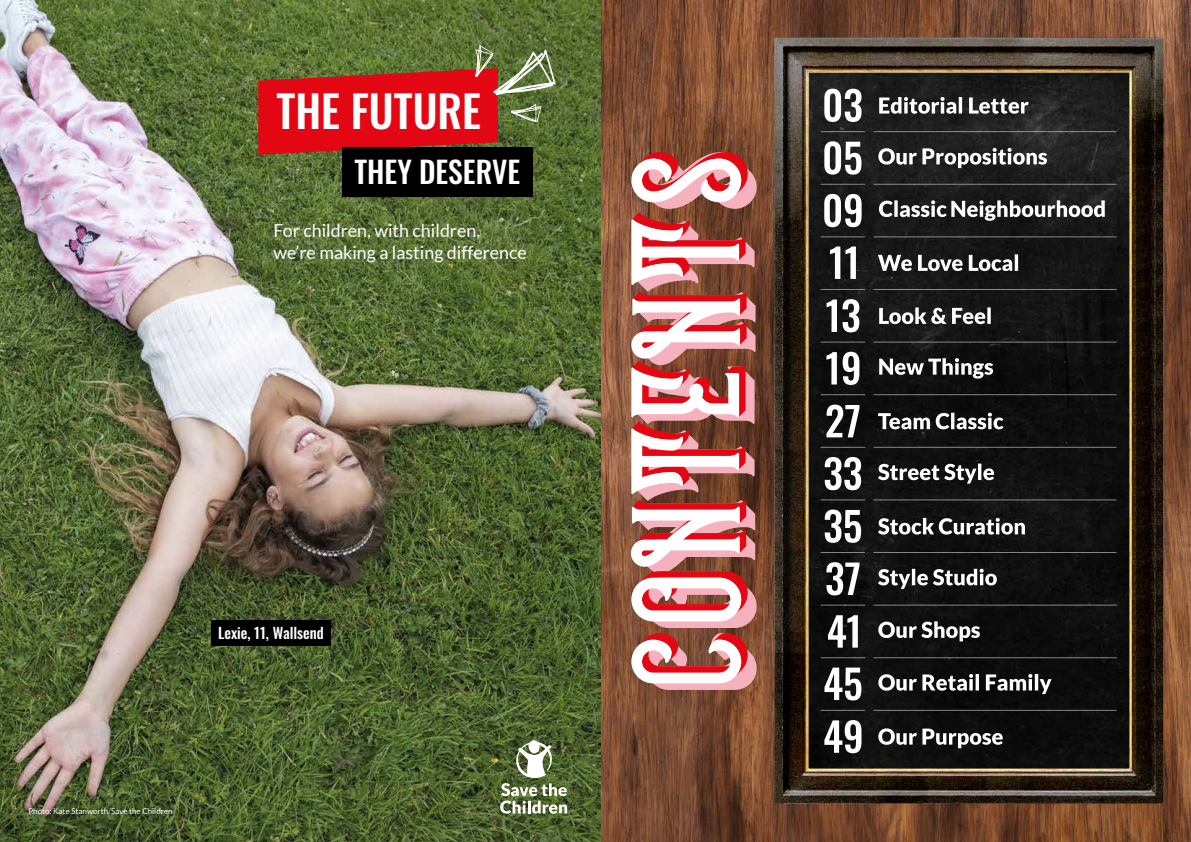
<style>
.page{position:relative;width:1191px;height:842px;background:#fff}
.page>*{position:absolute;margin:0;border:0;box-sizing:border-box;transform-origin:0 0}
.t1{font:500 44px "Oswald";color:#fff}
.t2{font:500 30px "Oswald";color:#fff}
.t3{font:18px/21.6px "Lato";color:#fff}
.t4{font:500 15px "Oswald";color:#fff}
.t5{font:8px "Lato";color:#fff}
</style>
<div class="page">
<img style="left:600px;top:0;width:591px;height:842px">
<img style="left:0;top:0;width:600px;height:842px">
<div style="left:342px;top:147px;width:190px;height:49px;background:#000"></div>
<div style="left:211px;top:620px;width:120px;height:25px;background:#000"></div>
<svg style="left:500px;top:740px;width:67px;height:74px"></svg>
<svg style="left:258px;top:45px;width:297px;height:110px;background:#a43626"></svg>
<img style="left:762px;top:22px;width:413px;height:798px">
<svg style="left:631px;top:152px;width:125px;height:538px"></svg>
<svg style="left:879px;top:97px;width:149px;height:17px"></svg>
<svg style="left:824px;top:89px;width:37px;height:33px"></svg>
<svg style="left:878px;top:148px;width:169px;height:20px"></svg>
<svg style="left:824px;top:141px;width:37px;height:34px"></svg>
<svg style="left:824px;top:194px;width:37px;height:33px"></svg>
<svg style="left:878px;top:254px;width:140px;height:17px"></svg>
<svg style="left:830px;top:246px;width:26px;height:33px"></svg>
<svg style="left:879px;top:307px;width:111px;height:17px"></svg>
<svg style="left:826px;top:299px;width:33px;height:33px"></svg>
<svg style="left:879px;top:358px;width:114px;height:21px"></svg>
<svg style="left:826px;top:352px;width:33px;height:33px"></svg>
<svg style="left:878px;top:464px;width:116px;height:20px"></svg>
<svg style="left:878px;top:518px;width:147px;height:17px"></svg>
<svg style="left:878px;top:569px;width:118px;height:20px"></svg>
<svg style="left:878px;top:621px;width:102px;height:20px"></svg>
<svg style="left:878px;top:674px;width:173px;height:20px"></svg>
<svg style="left:879px;top:200px;width:225px;height:21px"></svg>
<svg style="left:878px;top:413px;width:125px;height:16px"></svg>
<hr style="left:874px;top:131px;width:242px;height:1px;background:#fff">
<hr style="left:874px;top:184px;width:242px;height:1px;background:#fff">
<hr style="left:874px;top:236px;width:242px;height:1px;background:#fff">
<hr style="left:874px;top:289px;width:242px;height:1px;background:#fff">
<hr style="left:874px;top:342px;width:242px;height:1px;background:#fff">
<hr style="left:874px;top:394px;width:242px;height:1px;background:#fff">
<hr style="left:874px;top:447px;width:242px;height:1px;background:#fff">
<hr style="left:874px;top:499px;width:242px;height:1px;background:#fff">
<hr style="left:874px;top:552px;width:242px;height:1px;background:#fff">
<hr style="left:874px;top:605px;width:242px;height:1px;background:#fff">
<hr style="left:874px;top:657px;width:242px;height:1px;background:#fff">
<hr style="left:874px;top:710px;width:242px;height:1px;background:#fff">
<hr style="left:821px;top:131px;width:44px;height:1px;background:#fff">
<hr style="left:821px;top:184px;width:44px;height:1px;background:#fff">
<hr style="left:821px;top:236px;width:44px;height:1px;background:#fff">
<hr style="left:821px;top:289px;width:44px;height:1px;background:#fff">
<hr style="left:821px;top:342px;width:44px;height:1px;background:#fff">
<hr style="left:821px;top:394px;width:44px;height:1px;background:#fff">
<hr style="left:821px;top:447px;width:44px;height:1px;background:#fff">
<hr style="left:821px;top:499px;width:44px;height:1px;background:#fff">
<hr style="left:821px;top:552px;width:44px;height:1px;background:#fff">
<hr style="left:821px;top:605px;width:44px;height:1px;background:#fff">
<hr style="left:821px;top:657px;width:44px;height:1px;background:#fff">
<hr style="left:821px;top:710px;width:44px;height:1px;background:#fff">
<svg style="left:826px;top:405px;width:33px;height:32px"></svg>
<svg style="left:824px;top:457px;width:37px;height:33px"></svg>
<svg style="left:824px;top:720px;width:37px;height:33px"></svg>
<svg style="left:824px;top:668px;width:37px;height:32px"></svg>
<svg style="left:828px;top:615px;width:30px;height:33px"></svg>
<svg style="left:826px;top:562px;width:33px;height:33px"></svg>
<svg style="left:824px;top:510px;width:37px;height:33px"></svg>
<svg style="left:878px;top:728px;width:124px;height:20px"></svg>
<h1 class="t1" style="left:276px;top:72px;width:206px">THE FUTURE</h1>
<h2 class="t2" style="left:354px;top:145px;width:167px">THEY DESERVE</h2>
<p class="t3" style="left:273px;top:219px;width:255px">For children, with children, we’re making a lasting difference</p>
<p class="t4" style="left:218px;top:620px;width:107px">Lexie, 11, Wallsend</p>
<p class="t5" style="left:28px;top:806px;width:146px">Photo: Kate Stanworth/Save the Children</p>
</div>
